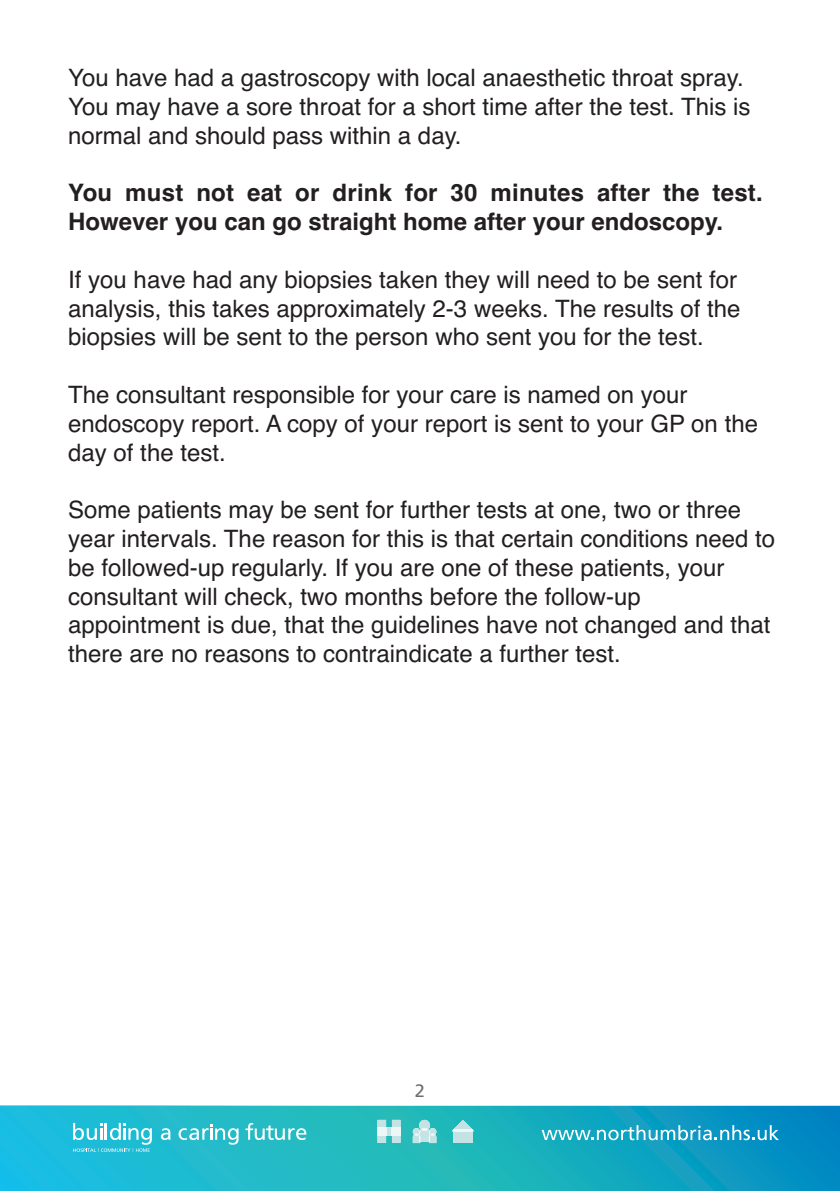
<style>
.page{position:relative;width:840px;height:1191px;background:#fff}
.page>*{position:absolute;margin:0;border:0;box-sizing:border-box;transform-origin:0 0}
.t1{font:24px/28.8px "Helvetica";color:#231f20}
.t2{font:700 24px/28.8px "Helvetica";color:#231f20}
.t3{font:18px "Frutiger";color:#6c6d70}
</style>
<div class="page">
<svg style="left:0;top:1106px;width:839px;height:85px;background:#18afc5"></svg>
<div style="left:453px;top:1131px;width:19px;height:12px;background:#c2e2e4"></div>
<svg style="left:451px;top:1120px;width:23px;height:11px"></svg>
<svg style="left:377px;top:1120px;width:23px;height:23px"></svg>
<svg style="left:412px;top:1120px;width:24px;height:23px"></svg>
<svg style="left:161px;top:1128px;width:9px;height:12px"></svg>
<svg style="left:178px;top:1124px;width:60px;height:21px"></svg>
<svg style="left:245px;top:1123px;width:61px;height:17px"></svg>
<svg style="left:73px;top:1123px;width:79px;height:29px"></svg>
<svg style="left:541px;top:1125px;width:237px;height:15px;background:#4bb6d0"></svg>
<p class="t1" style="left:68px;top:63px;width:683px">You have had a gastroscopy with local anaesthetic throat spray.<br>You may have a sore throat for a short time after the test. This is normal and should pass within a day.</p>
<p class="t2" style="left:68px;top:179px;width:696px">You must not eat or drink for 30 minutes after the test.<br>However you can go straight home after your endoscopy.</p>
<p class="t1" style="left:68px;top:265px;width:673px">If you have had any biopsies taken they will need to be sent for analysis, this takes approximately 2-3 weeks. The results of the biopsies will be sent to the person who sent you for the test.</p>
<p class="t1" style="left:68px;top:380px;width:691px">The consultant responsible for your care is named on your endoscopy report. A copy of your report is sent to your GP on the day of the test.</p>
<p class="t1" style="left:68px;top:495px;width:708px">Some patients may be sent for further tests at one, two or three year intervals. The reason for this is that certain conditions need to be followed-up regularly. If you are one of these patients, your consultant will check, two months before the follow-up appointment is due, that the guidelines have not changed and that there are no reasons to contraindicate a further test.</p>
<p class="t3" style="left:415px;top:1083px;width:12px">2</p>
</div>
